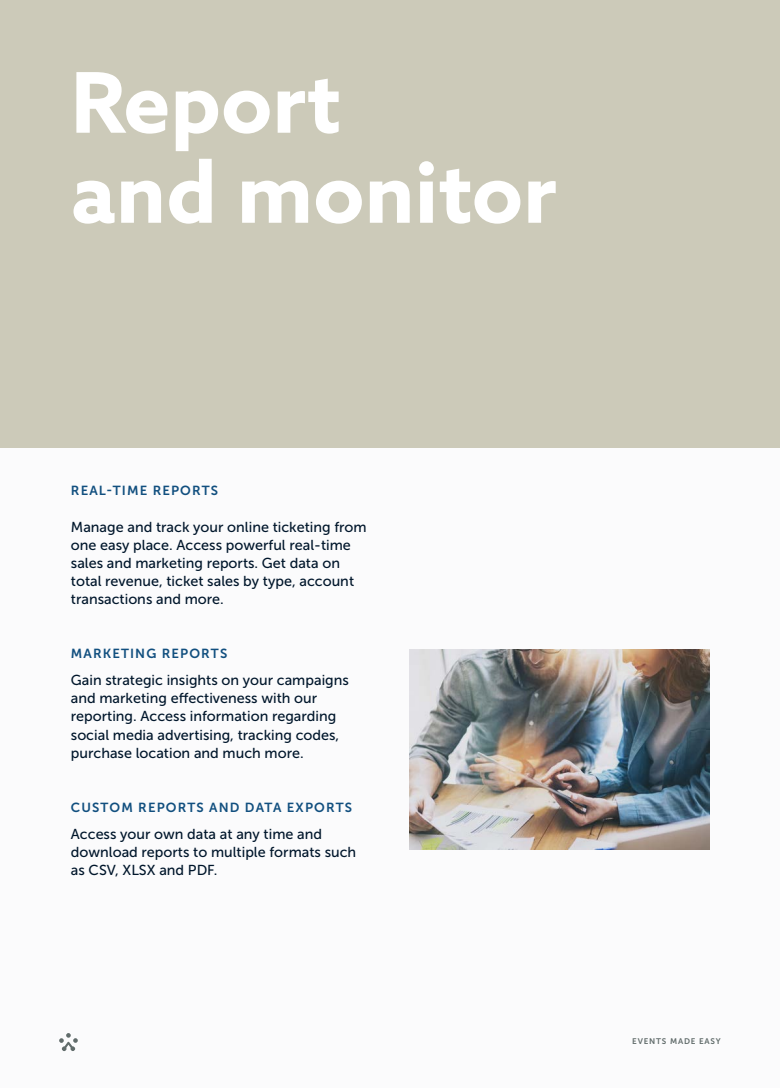
<style>
.page{position:relative;width:780px;height:1088px;background:#fff}
.page>*{position:absolute;margin:0;border:0;box-sizing:border-box;transform-origin:0 0}
.TB_Heading_1{font:700 83.75px "Azo Sans";color:#fff}
.TB_Body_text{font:14.38px/18.1px "Museo Sans 500";color:#00162b}
.TB_Body_text-2{font:13.12px "Museo Sans 700";letter-spacing:.085em;color:#114f7f}
.t1{font:8.12px "Museo Sans 700";letter-spacing:.1em;color:#616c6b}
</style>
<div class="page">
<div style="left:1px;top:0;width:779px;height:1088px;background:#fbfbfc"></div>
<svg style="left:59px;top:1033px;width:19px;height:18px"></svg>
<div style="left:0;top:0;width:780px;height:447px;background:#cccab9"></div>
<img style="left:409px;top:649px;width:300px;height:200px">
<p class="TB_Heading_1" style="left:71px;top:47px;width:271px">Report</p>
<p class="TB_Heading_1" style="left:71px;top:137px;width:487px">and monitor</p>
<p class="TB_Body_text-2" style="left:71px;top:483px;width:149px">REAL-TIME REPORTS</p>
<p class="TB_Body_text" style="left:71px;top:518px;width:297px">Manage and track your online ticketing from one easy place. Access powerful real-time sales and marketing reports. Get data on total revenue, ticket sales by type, account transactions and more.</p>
<p class="TB_Body_text-2" style="left:71px;top:646px;width:158px">MARKETING REPORTS</p>
<p class="TB_Body_text" style="left:71px;top:671px;width:279px">Gain strategic insights on your campaigns and marketing effectiveness with our reporting. Access information regarding social media advertising, tracking codes, purchase location and much more.</p>
<p class="TB_Body_text-2" style="left:71px;top:800px;width:283px">CUSTOM REPORTS AND DATA EXPORTS</p>
<p class="TB_Body_text" style="left:71px;top:825px;width:287px">Access your own data at any time and download reports to multiple formats such as CSV, XLSX and PDF.</p>
<p class="t1" style="left:632px;top:1036px;width:90px">EVENTS MADE EASY</p>
</div>
